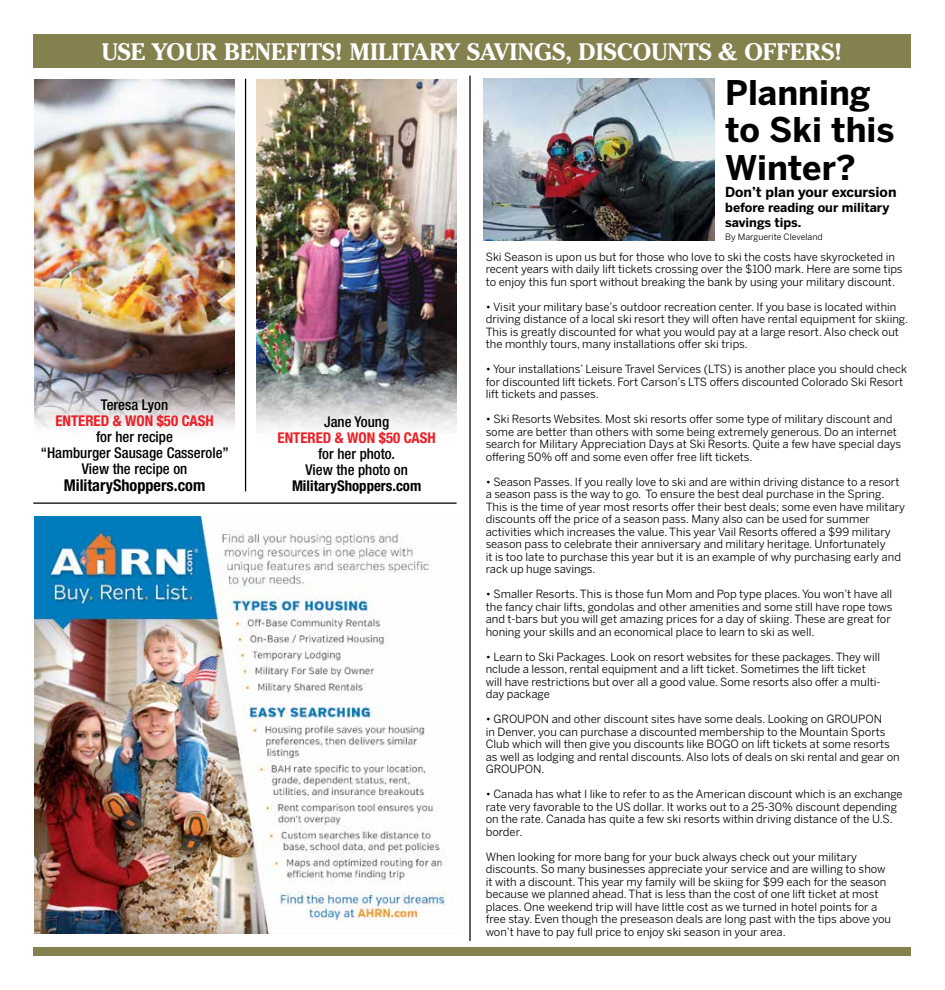
<style>
.page{position:relative;width:945px;height:990px;background:#fff}
.page>*{position:absolute;margin:0;border:0;box-sizing:border-box;transform-origin:0 0}
.t1{font:700 33.75px/37.5px "Benton Sans";color:#000}
.t2{font:700 23.75px "Cheltenham ITC Pro";color:#fff}
.t3{font:700 condensed 16.25px "Helvetica Neue";color:#000}
.t4{font:500 condensed 14.88px/16px "Helvetica Neue";color:#000;text-align:center}
.t5{font:700 condensed 14.88px "Helvetica Neue";color:#ed1d24}
.t6{font:700 condensed 14.88px "Helvetica Neue";color:#000}
.t7{font:700 13.75px "Benton Sans";color:#000}
.t8{font:700 12.5px/15px "Benton Sans";color:#000}
.t9{font:11.25px/12.5px "Benton Sans";color:#000}
.t10{font:8.75px "Benton Sans";color:#000}
</style>
<div class="page">
<div style="left:34px;top:947px;width:877px;height:9px;background:#84814f"></div>
<div style="left:34px;top:34px;width:877px;height:34px;background:#84814f"></div>
<img style="left:35px;top:517px;width:418px;height:416px">
<img style="left:484px;top:78px;width:231px;height:162px">
<hr style="left:469px;top:76px;width:2px;height:865px;background:#000">
<img style="left:256px;top:79px;width:201px;height:295px">
<img style="left:34px;top:79px;width:201px;height:295px">
<img style="left:34px;top:374px;width:423px;height:69px">
<hr style="left:33px;top:502px;width:424px;height:2px;background:#000">
<hr style="left:245px;top:79px;width:1px;height:412px;background:#000">
<h2 class="t2" style="left:102px;top:36px;width:742px">USE YOUR BENEFITS! MILITARY SAVINGS, DISCOUNTS &amp; OFFERS!</h2>
<h1 class="t1" style="left:725px;top:74px;width:171px">Planning to Ski this<br>Winter?</h1>
<p class="t7" style="left:725px;top:184px;width:173px">Don’t plan your excursion</p>
<p class="t8" style="left:725px;top:200px;width:166px">before reading our military savings tips.</p>
<h3 class="t4" style="left:101px;top:396px;width:69px">Teresa Lyon</h3>
<h3 class="t5" style="left:55px;top:411px;width:160px">ENTERED &amp; WON $50 CASH</h3>
<h3 class="t4" style="left:41px;top:428px;width:190px">for her recipe<br>“Hamburger Sausage Casserole”<br>View the recipe on</h3>
<h3 class="t3" style="left:64px;top:475px;width:143px">MilitaryShoppers.com</h3>
<h3 class="t4" style="left:324px;top:414px;width:67px">Jane Young</h3>
<h3 class="t5" style="left:278px;top:429px;width:160px">ENTERED &amp; WON $50 CASH</h3>
<h3 class="t4" style="left:305px;top:446px;width:104px">for her photo.<br>View the photo on</h3>
<h3 class="t6" style="left:292px;top:477px;width:131px">MilitaryShoppers.com</h3>
<p class="t10" style="left:725px;top:231px;width:99px">By Marguerite Cleveland</p>
<p class="t9" style="left:486px;top:250px;width:418px">Ski Season is upon us but for those who love to ski the costs have skyrocketed in recent years with daily lift tickets crossing over the $100 mark. Here are some tips to enjoy this fun sport without breaking the bank by using your military discount.</p>
<p class="t9" style="left:486px;top:300px;width:424px">• Visit your military base’s outdoor recreation center. If you base is located within driving distance of a local ski resort they will often have rental equipment for skiing.<br>This is greatly discounted for what you would pay at a large resort. Also check out the monthly tours, many installations offer ski trips.</p>
<p class="t9" style="left:486px;top:363px;width:423px">• Your installations’ Leisure Travel Services (LTS) is another place you should check for discounted lift tickets. Fort Carson’s LTS offers discounted Colorado Ski Resort lift tickets and passes.</p>
<p class="t9" style="left:486px;top:413px;width:417px">• Ski Resorts Websites. Most ski resorts offer some type of military discount and some are better than others with some being extremely generous. Do an internet search for Military Appreciation Days at Ski Resorts. Quite a few have special days offering 50% off and some even offer free lift tickets.</p>
<p class="t9" style="left:486px;top:475px;width:421px">• Season Passes. If you really love to ski and are within driving distance to a resort a season pass is the way to go. To ensure the best deal purchase in the Spring.<br>This is the time of year most resorts offer their best deals; some even have military discounts off the price of a season pass. Many also can be used for summer activities which increases the value. This year Vail Resorts offered a $99 military season pass to celebrate their anniversary and military heritage. Unfortunately<br>it is too late to purchase this year but it is an example of why purchasing early and rack up huge savings.</p>
<p class="t9" style="left:486px;top:588px;width:408px">• Smaller Resorts. This is those fun Mom and Pop type places. You won’t have all the fancy chair lifts, gondolas and other amenities and some still have rope tows and t-bars but you will get amazing prices for a day of skiing. These are great for honing your skills and an economical place to learn to ski as well.</p>
<p class="t9" style="left:486px;top:650px;width:396px">• Learn to Ski Packages. Look on resort websites for these packages. They will nclude a lesson, rental equipment and a lift ticket. Sometimes the lift ticket will have restrictions but over all a good value. Some resorts also offer a multi&shy;day package</p>
<p class="t9" style="left:486px;top:713px;width:416px">• GROUPON and other discount sites have some deals. Looking on GROUPON<br>in Denver, you can purchase a discounted membership to the Mountain Sports Club which will then give you discounts like BOGO on lift tickets at some resorts as well as lodging and rental discounts. Also lots of deals on ski rental and gear on GROUPON.</p>
<p class="t9" style="left:486px;top:788px;width:419px">• Canada has what I like to refer to as the American discount which is an exchange rate very favorable to the US dollar. It works out to a 25-30% discount depending on the rate. Canada has quite a few ski resorts within driving distance of the U.S. border.</p>
<p class="t9" style="left:486px;top:850px;width:407px">When looking for more bang for your buck always check out your military discounts. So many businesses appreciate your service and are willing to show it with a discount. This year my family will be skiing for $99 each for the season because we planned ahead. That is less than the cost of one lift ticket at most places. One weekend trip will have little cost as we turned in hotel points for a free stay. Even though the preseason deals are long past with the tips above you won’t have to pay full price to enjoy ski season in your area.</p>
</div>
